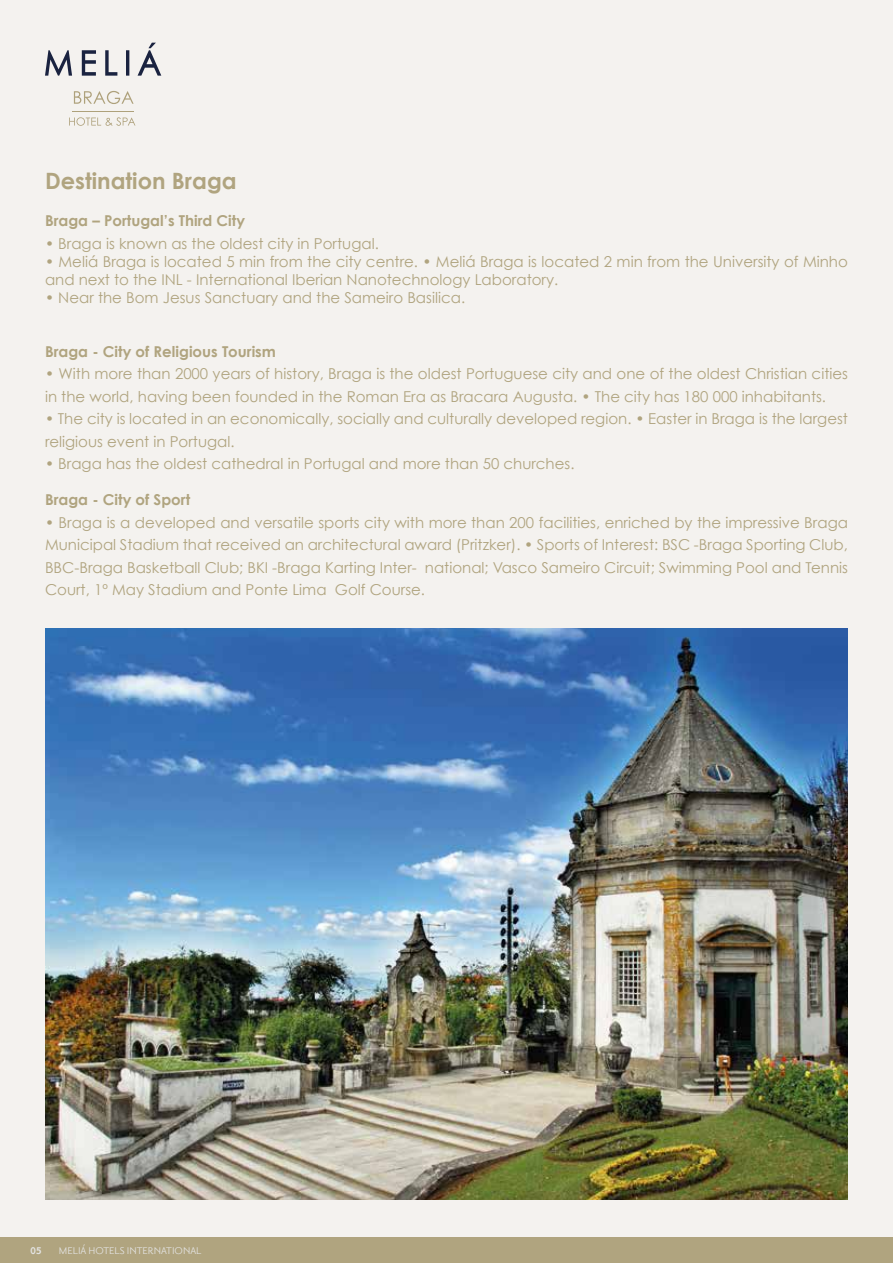
<style>
.page{position:relative;width:893px;height:1263px;background:#f4f2ef}
.page>*{position:absolute;margin:0;border:0;box-sizing:border-box;transform-origin:0 0}
.t1{font:700 22.5px "Century Gothic";color:#b0a47f}
.t2{font:15px/22.5px "Century Gothic";color:#b0a47f}
.t3{font:700 15px "Century Gothic";color:#b0a47f}
.t4{font:12px "Priori San";color:#e3e3e2}
.t5{font:700 12px "Priori San";color:#e3e3e2}
</style>
<div class="page">
<img style="left:45px;top:628px;width:803px;height:571px">
<hr style="left:72px;top:111px;width:62px;height:1px;background:#aea17b">
<svg style="left:69px;top:117px;width:66px;height:9px"></svg>
<svg style="left:74px;top:91px;width:60px;height:13px"></svg>
<svg style="left:45px;top:43px;width:116px;height:33px"></svg>
<div style="left:0;top:1237px;width:893px;height:26px;background:#b0a47f"></div>
<h1 class="t1" style="left:45px;top:166px;width:193px">Destination Braga</h1>
<p class="t3" style="left:45px;top:211px;width:202px">Braga – Portugal’s Third City</p>
<p class="t2" style="left:45px;top:232px;width:335px">• Braga is known as the oldest city in Portugal.</p>
<p class="t2" style="left:45px;top:252px;width:804px;line-height:18px">• Meliá Braga is located 5 min from the city centre. • Meliá Braga is located 2 min from the University of Minho and next to the INL - International Iberian Nanotechnology Laboratory.</p>
<p class="t2" style="left:45px;top:286px;width:422px">• Near the Bom Jesus Sanctuary and the Sameiro Basilica.</p>
<p class="t3" style="left:45px;top:342px;width:233px">Braga - City of Religious Tourism</p>
<p class="t2" style="left:45px;top:362px;width:804px">• With more than 2000 years of history, Braga is the oldest Portuguese city and one of the oldest Christian cities in the world, having been founded in the Roman Era as Bracara Augusta. • The city has 180 000 inhabitants.</p>
<p class="t2" style="left:45px;top:407px;width:804px">• The city is located in an economically, socially and culturally developed region. • Easter in Braga is the largest religious event in Portugal.</p>
<p class="t2" style="left:45px;top:452px;width:531px">• Braga has the oldest cathedral in Portugal and more than 50 churches.</p>
<p class="t3" style="left:45px;top:490px;width:147px">Braga - City of Sport</p>
<p class="t2" style="left:45px;top:511px;width:804px;text-align:justify">• Braga is a developed and versatile sports city with more than 200 facilities, enriched by the impressive Braga Municipal Stadium that received an architectural award (Pritzker). • Sports of Interest: BSC -Braga Sporting Club, BBC-Braga Basketball Club; BKI -Braga Karting Inter- national; Vasco Sameiro Circuit; Swimming Pool and Tennis Court, 1º May Stadium and Ponte Lima Golf Course.</p>
<p class="t5" style="left:30px;top:1245px;width:13px">05</p>
<p class="t4" style="left:59px;top:1245px;width:144px">MELIÁ HOTELS INTERNATIONAL</p>
</div>
